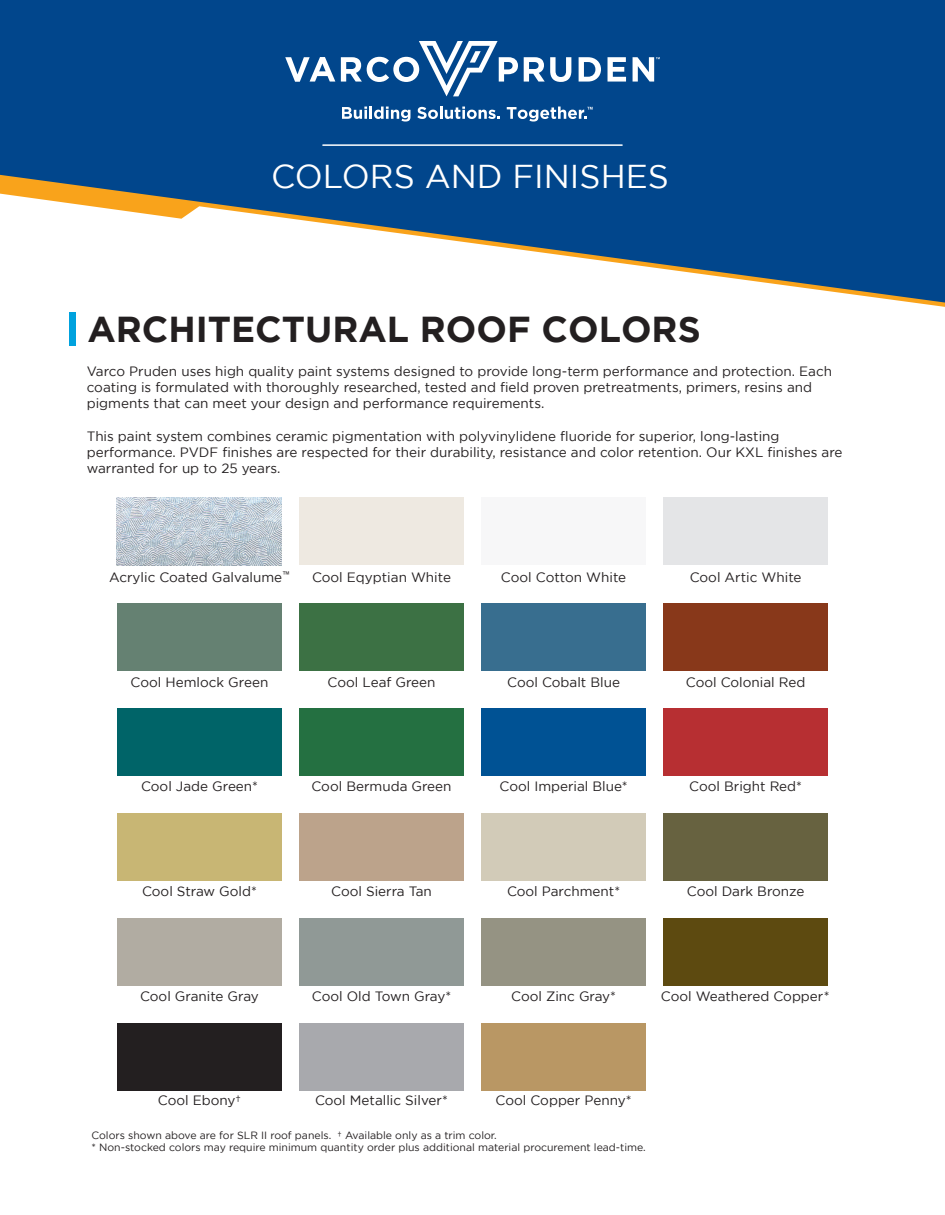
<style>
.page{position:relative;width:945px;height:1215px;background:#fff}
.page>*{position:absolute;margin:0;border:0;box-sizing:border-box;transform-origin:0 0}
.Front_Style_Red{font:700 36px "Gotham";color:#231f20}
.t1{font:33px "Gotham";color:#fff}
.t2{font:13.5px/16.2px "Gotham";color:#231f20}
.t3{font:10.5px "Gotham";color:#231f20}
</style>
<div class="page">
<div style="left:70px;top:312px;width:6px;height:34px;background:#00a2de"></div>
<img style="left:117px;top:498px;width:165px;height:67px">
<div style="left:299px;top:498px;width:165px;height:67px;background:#eee9e1"></div>
<div style="left:481px;top:498px;width:165px;height:67px;background:#f7f7f8"></div>
<div style="left:663px;top:498px;width:165px;height:67px;background:#e4e5e7"></div>
<div style="left:117px;top:603px;width:165px;height:67px;background:#658172"></div>
<div style="left:299px;top:603px;width:165px;height:67px;background:#3c7144"></div>
<div style="left:481px;top:603px;width:165px;height:67px;background:#386e8f"></div>
<div style="left:663px;top:603px;width:165px;height:67px;background:#88381a"></div>
<div style="left:117px;top:708px;width:165px;height:67px;background:#006468"></div>
<div style="left:299px;top:708px;width:165px;height:67px;background:#247041"></div>
<div style="left:481px;top:708px;width:165px;height:67px;background:#005294"></div>
<div style="left:663px;top:708px;width:165px;height:67px;background:#b72f32"></div>
<div style="left:117px;top:813px;width:165px;height:67px;background:#c8b674"></div>
<div style="left:299px;top:813px;width:165px;height:67px;background:#bca38b"></div>
<div style="left:481px;top:813px;width:165px;height:67px;background:#d2cbb8"></div>
<div style="left:663px;top:813px;width:165px;height:67px;background:#676240"></div>
<div style="left:117px;top:918px;width:165px;height:67px;background:#b1aca2"></div>
<div style="left:299px;top:918px;width:165px;height:67px;background:#909996"></div>
<div style="left:481px;top:918px;width:165px;height:67px;background:#959383"></div>
<div style="left:663px;top:918px;width:165px;height:67px;background:#5d4a10"></div>
<div style="left:117px;top:1023px;width:165px;height:68px;background:#231f20"></div>
<div style="left:299px;top:1023px;width:165px;height:68px;background:#a8a9ad"></div>
<div style="left:481px;top:1023px;width:165px;height:68px;background:#b99764"></div>
<div style="left:0;top:0;width:945px;height:175px;background:#01468c"></div>
<svg style="left:342px;top:107px;width:68px;height:15px"></svg>
<svg style="left:417px;top:107px;width:83px;height:12px"></svg>
<svg style="left:507px;top:107px;width:86px;height:15px"></svg>
<svg style="left:285px;top:41px;width:375px;height:55px"></svg>
<svg style="left:0;top:175px;width:945px;height:132px"></svg>
<hr style="left:323px;top:144px;width:299px;height:2px;background:#fff">
<p class="t1" style="left:271px;top:158px;width:399px">COLORS AND FINISHES</p>
<p class="Front_Style_Red" style="left:87px;top:309px;width:615px">ARCHITECTURAL ROOF COLORS</p>
<p class="t2" style="left:87px;top:363px;width:747px">Varco Pruden uses high quality paint systems designed to provide long-term performance and protection. Each coating is formulated with thoroughly researched, tested and field proven pretreatments, primers, resins and pigments that can meet your design and performance requirements.</p>
<p class="t2" style="left:87px;top:428px;width:757px">This paint system combines ceramic pigmentation with polyvinylidene fluoride for superior, long-lasting performance. PVDF finishes are respected for their durability, resistance and color retention. Our KXL finishes are warranted for up to 25 years.</p>
<p class="t2" style="left:109px;top:569px;width:182px">Acrylic Coated Galvalume<sup>™</sup></p>
<p class="t2" style="left:312px;top:569px;width:141px">Cool Eqyptian White</p>
<p class="t2" style="left:501px;top:569px;width:127px">Cool Cotton White</p>
<p class="t2" style="left:690px;top:569px;width:113px">Cool Artic White</p>
<p class="t2" style="left:131px;top:673px;width:139px">Cool Hemlock Green</p>
<p class="t2" style="left:328px;top:673px;width:109px">Cool Leaf Green</p>
<p class="t2" style="left:507px;top:673px;width:114px">Cool Cobalt Blue</p>
<p class="t2" style="left:686px;top:673px;width:121px">Cool Colonial Red</p>
<p class="t2" style="left:141px;top:778px;width:118px">Cool Jade Green*</p>
<p class="t2" style="left:312px;top:778px;width:142px">Cool Bermuda Green</p>
<p class="t2" style="left:500px;top:778px;width:130px">Cool Imperial Blue*</p>
<p class="t2" style="left:689px;top:778px;width:114px">Cool Bright Red*</p>
<p class="t2" style="left:142px;top:883px;width:116px">Cool Straw Gold*</p>
<p class="t2" style="left:331px;top:883px;width:102px">Cool Sierra Tan</p>
<p class="t2" style="left:507px;top:883px;width:115px">Cool Parchment*</p>
<p class="t2" style="left:687px;top:883px;width:119px">Cool Dark Bronze</p>
<p class="t2" style="left:140px;top:988px;width:120px">Cool Granite Gray</p>
<p class="t2" style="left:312px;top:988px;width:141px">Cool Old Town Gray*</p>
<p class="t2" style="left:511px;top:988px;width:106px">Cool Zinc Gray*</p>
<p class="t2" style="left:661px;top:988px;width:170px">Cool Weathered Copper*</p>
<p class="t2" style="left:158px;top:1092px;width:85px">Cool Ebony†</p>
<p class="t2" style="left:315px;top:1092px;width:135px">Cool Metallic Silver*</p>
<p class="t2" style="left:496px;top:1092px;width:138px">Cool Copper Penny*</p>
<p class="t3" style="left:92px;top:1129px;width:407px">Colors shown above are for SLR II roof panels. † Available only as a trim color.</p>
<p class="t3" style="left:92px;top:1141px;width:556px">* Non-stocked colors may require minimum quantity order plus additional material procurement lead-time.</p>
</div>
